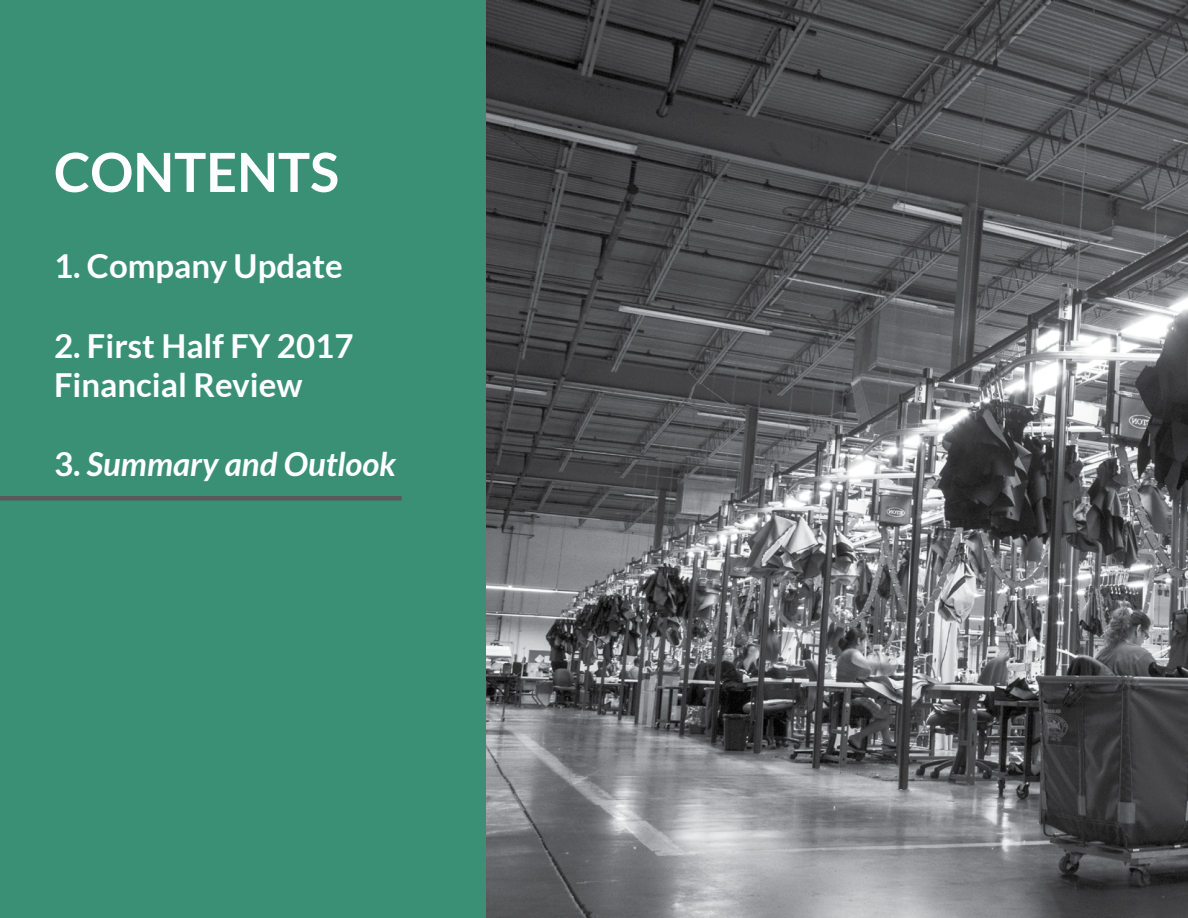
<style>
.page{position:relative;width:1188px;height:918px;background:#fff}
.page>*{position:absolute;margin:0;border:0;box-sizing:border-box;transform-origin:0 0}
.t1{font:700 54px "Lato";color:#fff}
.t2{font:700 33px/39.6px "Lato";color:#fff}
.t3{font:italic 700 33px "Lato";color:#fff}
.s1{font-style:normal}
</style>
<div class="page">
<img style="left:486px;top:0;width:702px;height:918px">
<div style="left:0;top:0;width:486px;height:918px;background:#3a9075"></div>
<div style="left:0;top:496px;width:402px;height:5px;background:#58595b"></div>
<h1 class="t1" style="left:54px;top:141px;width:287px">CONTENTS</h1>
<p class="t2" style="left:54px;top:246px;width:290px">1. Company Update</p>
<p class="t2" style="left:54px;top:325px;width:301px">2. First Half FY 2017<br>Financial Review</p>
<p class="t3" style="left:54px;top:445px;width:344px"><span class="s1">3.</span> Summary and Outlook</p>
</div>
